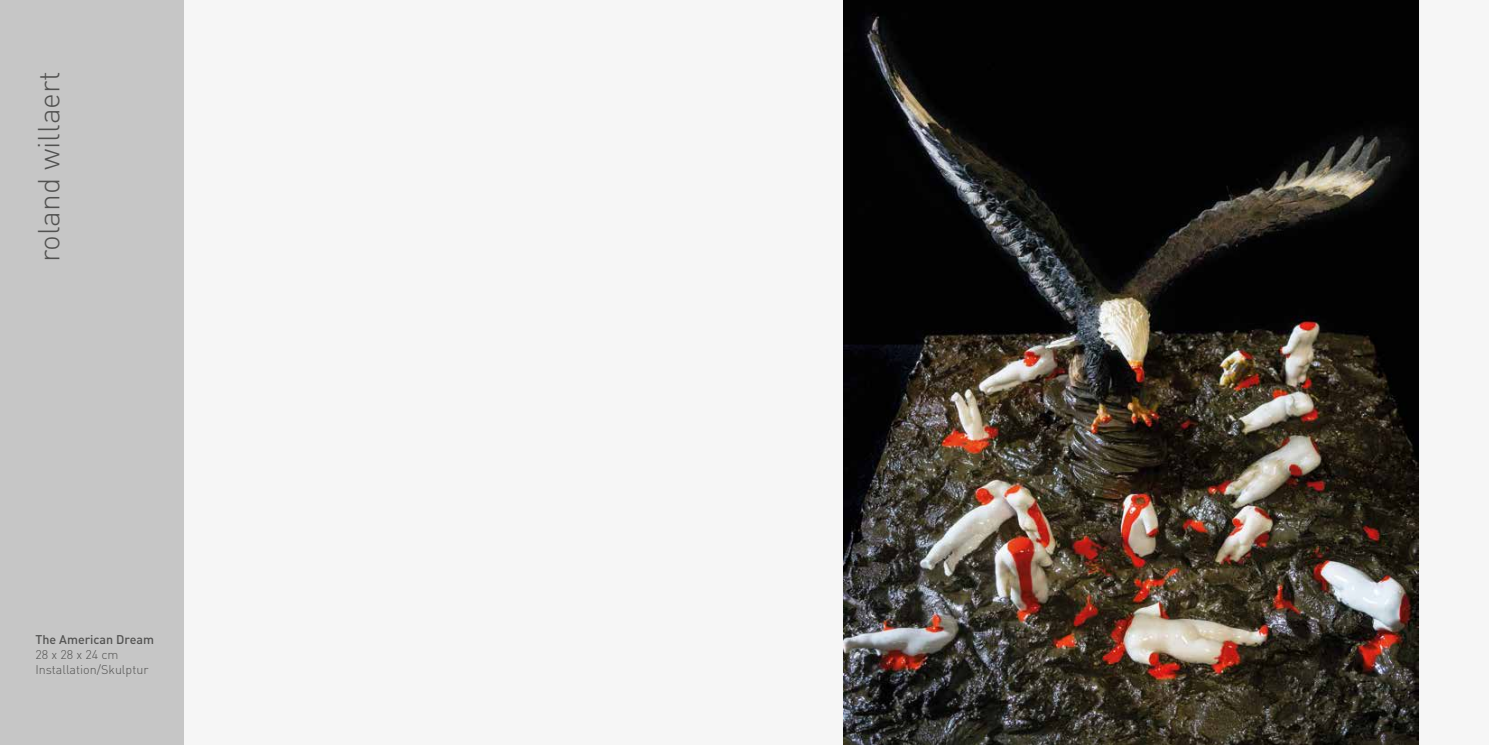
<style>
.page{position:relative;width:1489px;height:745px;background:#fff}
.page>*{position:absolute;margin:0;border:0;box-sizing:border-box;transform-origin:0 0}
.t1{font:300 30px "DIN";color:#525251}
.t2{font:300 12.5px/15px "DIN";color:#525251}
.t3{font:500 12.5px "DIN";color:#525251}
</style>
<div class="page">
<div style="left:0;top:0;width:744px;height:744px;background:#f6f6f6"></div>
<div style="left:0;top:0;width:184px;height:744px;background:#c6c6c6"></div>
<div style="left:726px;top:0;width:762px;height:744px;background:#f6f6f6"></div>
<img style="left:843px;top:0;width:575px;height:744px">
<h1 class="t1" style="left:30px;top:262px;width:193px;rotate:-90deg">roland willaert</h1>
<p class="t3" style="left:35px;top:631px;width:120px">The American Dream</p>
<p class="t2" style="left:35px;top:646px;width:114px">28 x 28 x 24 cm<br>Installation/Skulptur</p>
</div>
